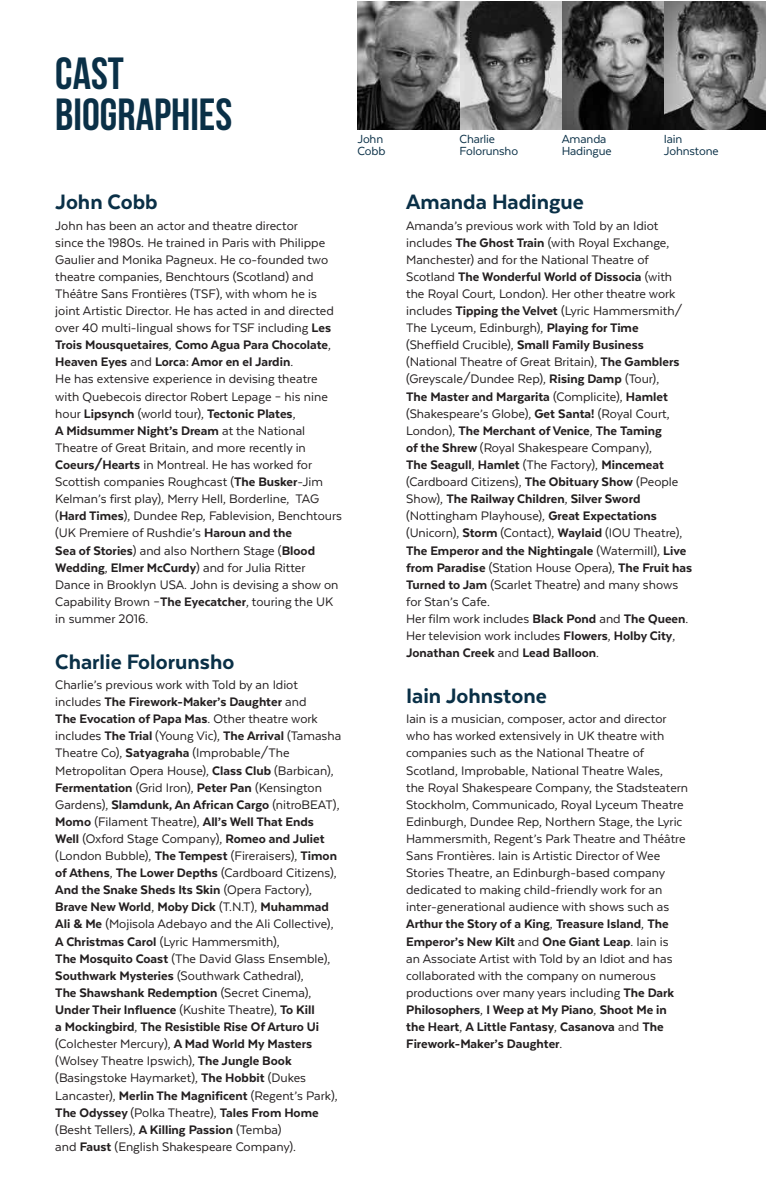
<style>
.page{position:relative;width:766px;height:1191px;background:#fff}
.page>*{position:absolute;margin:0;border:0;box-sizing:border-box;transform-origin:0 0}
.t1{font:700 45px/40.5px "Bebas Neue";color:#0a3047}
.t2{font:800 24px "Texta";color:#0a3047}
.t3{font:14.25px/17.1px "Texta";color:#231f20}
.t4{font:13.5px/12px "Texta";letter-spacing:-.01em;color:#0a3047}
.s1{font-weight:800}
</style>
<div class="page">
<img style="left:357px;top:1px;width:408px;height:129px">
<h1 class="t1" style="left:55px;top:53px;width:178px">CAST<br>BIOGRAPHIES</h1>
<h2 class="t2" style="left:55px;top:190px;width:104px">John Cobb</h2>
<p class="t3" style="left:55px;top:216px;width:288px">John has been an actor and theatre director<br>since the 1980s. He trained in Paris with Philippe Gaulier and Monika Pagneux. He co-founded two theatre companies, Benchtours (Scotland) and Théâtre Sans Frontières (TSF), with whom he is joint Artistic Director. He has acted in and directed over 40 multi-lingual shows for TSF including <span class="s1">Les Trois Mousquetaires</span>, <span class="s1">Como Agua Para Chocolate</span>, <span class="s1">Heaven Eyes</span> and <span class="s1">Lorca: Amor en el Jardin</span>.<br>He has extensive experience in devising theatre with Quebecois director Robert Lepage – his nine hour <span class="s1">Lipsynch</span> (world tour), <span class="s1">Tectonic Plates</span>,<br><span class="s1">A Midsummer Night’s Dream</span> at the National Theatre of Great Britain, and more recently in <span class="s1">Coeurs/Hearts</span> in Montreal. He has worked for Scottish companies Roughcast (<span class="s1">The Busker</span>-Jim Kelman’s first play), Merry Hell, Borderline, TAG (<span class="s1">Hard Times</span>), Dundee Rep, Fablevision, Benchtours (UK Premiere of Rushdie’s <span class="s1">Haroun and the<br>Sea of Stories</span>) and also Northern Stage (<span class="s1">Blood Wedding</span>, <span class="s1">Elmer McCurdy</span>) and for Julia Ritter Dance in Brooklyn USA. John is devising a show on Capability Brown –<span class="s1">The Eyecatcher</span>, touring the UK in summer 2016.</p>
<h2 class="t2" style="left:55px;top:649px;width:180px">Charlie Folorunsho</h2>
<p class="t3" style="left:55px;top:676px;width:287px">Charlie’s previous work with Told by an Idiot includes <span class="s1">The Firework-Maker’s Daughter</span> and<br><span class="s1">The Evocation of Papa Mas</span>. Other theatre work includes <span class="s1">The Trial</span> (Young Vic), <span class="s1">The Arrival</span> (Tamasha Theatre Co), <span class="s1">Satyagraha</span> (Improbable/The Metropolitan Opera House), <span class="s1">Class Club</span> (Barbican), <span class="s1">Fermentation</span> (Grid Iron), <span class="s1">Peter Pan</span> (Kensington Gardens), <span class="s1">Slamdunk, An African Cargo</span> (nitroBEAT), <span class="s1">Momo</span> (Filament Theatre), <span class="s1">All’s Well That Ends Well</span> (Oxford Stage Company), <span class="s1">Romeo and Juliet </span>(London Bubble), <span class="s1">The Tempest</span> (Fireraisers), <span class="s1">Timon of Athens</span>, <span class="s1">The Lower Depths</span> (Cardboard Citizens), <span class="s1">And the Snake Sheds Its Skin</span> (Opera Factory), <span class="s1">Brave New World</span>, <span class="s1">Moby Dick</span> (T.N.T), <span class="s1">Muhammad Ali &amp; Me</span> (Mojisola Adebayo and the Ali Collective), <span class="s1">A Christmas Carol</span> (Lyric Hammersmith),<br><span class="s1">The Mosquito Coast</span> (The David Glass Ensemble), <span class="s1">Southwark Mysteries</span> (Southwark Cathedral),<br><span class="s1">The Shawshank Redemption</span> (Secret Cinema), <span class="s1">Under Their Influence</span> (Kushite Theatre), <span class="s1">To Kill<br>a Mockingbird</span>, <span class="s1">The Resistible Rise Of Arturo Ui </span>(Colchester Mercury), <span class="s1">A Mad World My Masters </span>(Wolsey Theatre Ipswich), <span class="s1">The Jungle Book </span>(Basingstoke Haymarket), <span class="s1">The Hobbit</span> (Dukes Lancaster), <span class="s1">Merlin The Magnificent</span> (Regent’s Park), <span class="s1">The Odyssey</span> (Polka Theatre), <span class="s1">Tales From Home </span>(Besht Tellers), <span class="s1">A Killing Passion</span> (Temba)<br>and <span class="s1">Faust</span> (English Shakespeare Company).</p>
<p class="t4" style="left:459px;top:133px;width:60px">Charlie<br>Folorunsho</p>
<p class="t4" style="left:357px;top:133px;width:30px">John<br>Cobb</p>
<p class="t4" style="left:561px;top:133px;width:51px">Amanda<br>Hadingue</p>
<p class="t4" style="left:663px;top:133px;width:56px">Iain<br>Johnstone</p>
<h2 class="t2" style="left:406px;top:190px;width:179px">Amanda Hadingue</h2>
<p class="t3" style="left:406px;top:216px;width:287px">Amanda’s previous work with Told by an Idiot includes <span class="s1">The Ghost Train</span> (with Royal Exchange, Manchester) and for the National Theatre of Scotland <span class="s1">The Wonderful World of Dissocia</span> (with the Royal Court, London). Her other theatre work includes <span class="s1">Tipping the Velvet</span> (Lyric Hammersmith/ The Lyceum, Edinburgh), <span class="s1">Playing for Time </span>(Sheffield Crucible), <span class="s1">Small Family Business </span>(National Theatre of Great Britain), <span class="s1">The Gamblers </span>(Greyscale/Dundee Rep), <span class="s1">Rising Damp</span> (Tour),<br><span class="s1">The Master and Margarita</span> (Complicite), <span class="s1">Hamlet </span>(Shakespeare’s Globe), <span class="s1">Get Santa!</span> (Royal Court, London), <span class="s1">The Merchant of Venice</span>, <span class="s1">The Taming<br>of the Shrew</span> (Royal Shakespeare Company),<br><span class="s1">The Seagull</span>, <span class="s1">Hamlet</span> (The Factory), <span class="s1">Mincemeat </span>(Cardboard Citizens), <span class="s1">The Obituary Show</span> (People Show), <span class="s1">The Railway Children</span>, <span class="s1">Silver Sword </span>(Nottingham Playhouse), <span class="s1">Great Expectations </span>(Unicorn), <span class="s1">Storm</span> (Contact), <span class="s1">Waylaid</span> (IOU Theatre), <span class="s1">The Emperor and the Nightingale</span> (Watermill), <span class="s1">Live from Paradise</span> (Station House Opera), <span class="s1">The Fruit has Turned to Jam</span> (Scarlet Theatre) and many shows for Stan’s Cafe.<br>Her film work includes <span class="s1">Black Pond</span> and <span class="s1">The Queen</span>.<br>Her television work includes <span class="s1">Flowers</span>, <span class="s1">Holby City</span>, <span class="s1">Jonathan Creek</span> and <span class="s1">Lead Balloon</span>.</p>
<h2 class="t2" style="left:406px;top:683px;width:142px">Iain Johnstone</h2>
<p class="t3" style="left:406px;top:710px;width:283px">Iain is a musician, composer, actor and director who has worked extensively in UK theatre with companies such as the National Theatre of Scotland, Improbable, National Theatre Wales,<br>the Royal Shakespeare Company, the Stadsteatern Stockholm, Communicado, Royal Lyceum Theatre Edinburgh, Dundee Rep, Northern Stage, the Lyric Hammersmith, Regent’s Park Theatre and Théâtre Sans Frontières. Iain is Artistic Director of Wee Stories Theatre, an Edinburgh-based company dedicated to making child-friendly work for an inter-generational audience with shows such as <span class="s1">Arthur the Story of a King</span>, <span class="s1">Treasure Island</span>, <span class="s1">The Emperor’s New Kilt</span> and <span class="s1">One Giant Leap</span>. Iain is<br>an Associate Artist with Told by an Idiot and has collaborated with the company on numerous productions over many years including <span class="s1">The Dark Philosophers</span>, <span class="s1">I Weep at My Piano</span>, <span class="s1">Shoot Me in the Heart</span>, <span class="s1">A Little Fantasy</span>, <span class="s1">Casanova</span> and <span class="s1">The Firework-Maker’s Daughter</span>.</p>
</div>
